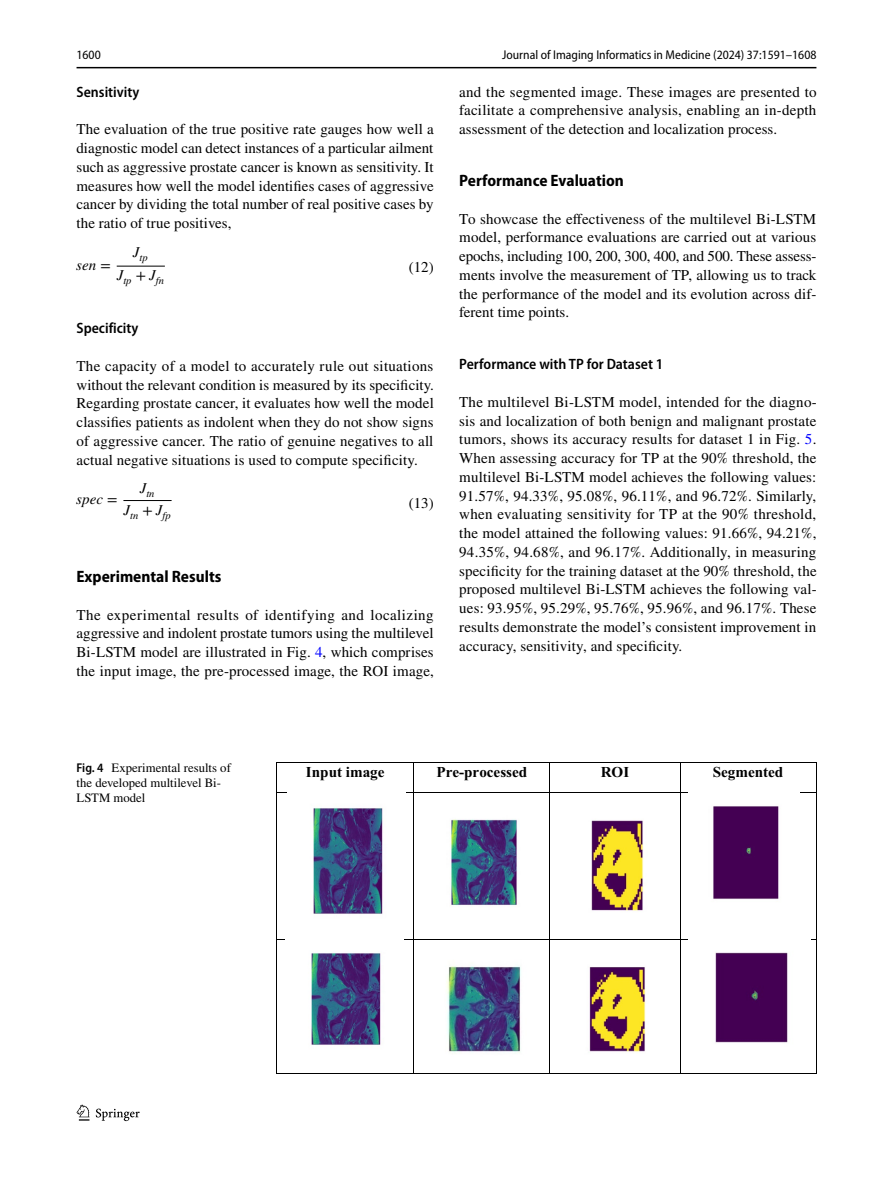
<style>
.page{position:relative;width:893px;height:1187px;background:#fff}
.page>*{position:absolute;margin:0;border:0;box-sizing:border-box;transform-origin:0 0}
.t1{font:700 semi-condensed 16.5px "Myriad Pro";color:#000}
.t2{font:700 15.15px "Times New Roman";color:#000}
.t3{font:15px/18.8px "STIX";letter-spacing:.005em;color:#000;text-align:justify}
.t4{font:600 semi-condensed 15px "Myriad Pro";color:#000}
.t5{font:15px "STIX General Italic 69";color:#000}
.t6{font:15px "STIX General Italic 68";color:#000}
.t7{font:12.75px/15px "STIX";color:#000}
.t8{font:semi-condensed 12.75px "Myriad Pro";color:#000}
.t9{font:10.5px "STIX General Italic 68";color:#000}
.t10{font:10.5px/21.6px "STIX General Italic 69";color:#000;text-align:center}
.s1{color:#00f}
.s2{font-family:"STIX Math Regular 36"}
.s3{font-family:"STIX Math Regular 37"}
.s4{font-family:"Myriad Pro";font-weight:600;font-stretch:semi-condensed}
</style>
<div class="page">
<hr style="left:77px;top:67px;width:739px;height:1px;background:#000">
<svg style="left:77px;top:1104px;width:12px;height:16px"></svg>
<svg style="left:96px;top:1108px;width:44px;height:12px"></svg>
<hr style="left:117px;top:265px;width:48px;height:1px;background:#000">
<hr style="left:123px;top:500px;width:49px;height:1px;background:#000">
<hr style="left:276px;top:763px;width:1px;height:310px;background:#000">
<svg style="left:413px;top:763px;width:1px;height:28px"></svg>
<hr style="left:413px;top:792px;width:1px;height:146px;background:#000">
<hr style="left:413px;top:939px;width:1px;height:134px;background:#000">
<hr style="left:550px;top:792px;width:1px;height:146px;background:#000">
<hr style="left:550px;top:939px;width:1px;height:134px;background:#000">
<svg style="left:680px;top:763px;width:1px;height:28px"></svg>
<hr style="left:680px;top:792px;width:1px;height:146px;background:#000">
<hr style="left:680px;top:939px;width:1px;height:134px;background:#000">
<hr style="left:816px;top:763px;width:1px;height:310px;background:#000">
<hr style="left:276px;top:762px;width:540px;height:1px;background:#000">
<hr style="left:277px;top:791px;width:539px;height:1px;background:#000">
<hr style="left:277px;top:938px;width:539px;height:1px;background:#000">
<hr style="left:276px;top:1073px;width:540px;height:1px;background:#000">
<img style="left:313px;top:807px;width:70px;height:107px">
<img style="left:450px;top:819px;width:67px;height:87px">
<img style="left:591px;top:820px;width:53px;height:91px">
<div style="left:713px;top:806px;width:66px;height:94px;background:#440053"></div>
<img style="left:311px;top:953px;width:70px;height:92px">
<img style="left:446px;top:966px;width:75px;height:87px">
<img style="left:589px;top:967px;width:57px;height:85px">
<img style="left:715px;top:952px;width:73px;height:91px">
<p class="t8" style="left:77px;top:48px;width:26px">1600</p>
<p class="t8" style="left:502px;top:48px;width:316px">Journal of Imaging Informatics in Medicine (2024) 37:1591–1608</p>
<p class="t4" style="left:77px;top:83px;width:64px">Sensitivity</p>
<p class="t3" style="left:77px;top:121px;width:359px">The evaluation of the true positive rate gauges how well a diagnostic model can detect instances of a particular ailment such as aggressive prostate cancer is known as sensitivity. It measures how well the model identifies cases of aggressive cancer by dividing the total number of real positive cases by the ratio of true positives,</p>
<p class="t3" style="left:459px;top:83px;width:359px">and the segmented image. These images are presented to facilitate a comprehensive analysis, enabling an in-depth assessment of the detection and localization process.</p>
<p class="t1" style="left:459px;top:171px;width:166px">Performance Evaluation</p>
<p class="t3" style="left:459px;top:210px;width:359px">To showcase the effectiveness of the multilevel Bi-LSTM model, performance evaluations are carried out at various epochs, including 100, 200, 300, 400, and 500. These assess&shy;ments involve the measurement of TP, allowing us to track the performance of the model and its evolution across dif&shy;ferent time points.</p>
<p class="t4" style="left:459px;top:356px;width:206px">Performance with TP for Dataset 1</p>
<p class="t3" style="left:459px;top:393px;width:359px">The multilevel Bi-LSTM model, intended for the diagno&shy;sis and localization of both benign and malignant prostate tumors, shows its accuracy results for dataset 1 in Fig. <span class="s1">5</span>.<br>When assessing accuracy for TP at the 90% threshold, the multilevel Bi-LSTM model achieves the following values:<br>91.57%, 94.33%, 95.08%, 96.11%, and 96.72%. Similarly, when evaluating sensitivity for TP at the 90% threshold, the model attained the following values: 91.66%, 94.21%, 94.35%, 94.68%, and 96.17%. Additionally, in measuring specificity for the training dataset at the 90% threshold, the proposed multilevel Bi-LSTM achieves the following val&shy;ues: 93.95%, 95.29%, 95.76%, 95.96%, and 96.17%. These results demonstrate the model’s consistent improvement in accuracy, sensitivity, and specificity.</p>
<p class="t9" style="left:133px;top:253px;width:16px"><sup>J</sup>tp</p>
<p class="t9" style="left:117px;top:277px;width:49px"><sup>J</sup>tp <sup>+</sup> <sup>J</sup>fn</p>
<p class="t6" style="left:76px;top:259px;width:36px">sen <span class="s2">=</span></p>
<p class="t3" style="left:409px;top:259px;width:26px">(12)</p>
<p class="t4" style="left:77px;top:320px;width:64px">Specificity</p>
<p class="t3" style="left:77px;top:357px;width:359px">The capacity of a model to accurately rule out situations without the relevant condition is measured by its specificity.<br>Regarding prostate cancer, it evaluates how well the model classifies patients as indolent when they do not show signs of aggressive cancer. The ratio of genuine negatives to all actual negative situations is used to compute specificity.</p>
<p class="t10" style="left:123px;top:483px;width:49px"><sup>J</sup>tn<br><sup>J</sup>tn <sup>+</sup> <sup>J</sup>fp</p>
<p class="t3" style="left:409px;top:494px;width:26px">(13)</p>
<p class="t5" style="left:76px;top:494px;width:43px">spec <span class="s3">=</span></p>
<p class="t1" style="left:77px;top:567px;width:146px">Experimental Results</p>
<p class="t3" style="left:77px;top:606px;width:359px">The experimental results of identifying and localizing aggressive and indolent prostate tumors using the multilevel Bi-LSTM model are illustrated in Fig. <span class="s1">4</span>, which comprises the input image, the pre-processed image, the ROI image,</p>
<p class="t7" style="left:77px;top:761px;width:156px"><span class="s4">Fig. 4</span> Experimental results of the developed multilevel Bi-<br>LSTM model</p>
<p class="t2" style="left:306px;top:761px;width:80px">Input image</p>
<p class="t2" style="left:436px;top:761px;width:92px">Pre-processed</p>
<p class="t2" style="left:601px;top:761px;width:30px">ROI</p>
<p class="t2" style="left:713px;top:761px;width:72px">Segmented</p>
</div>
